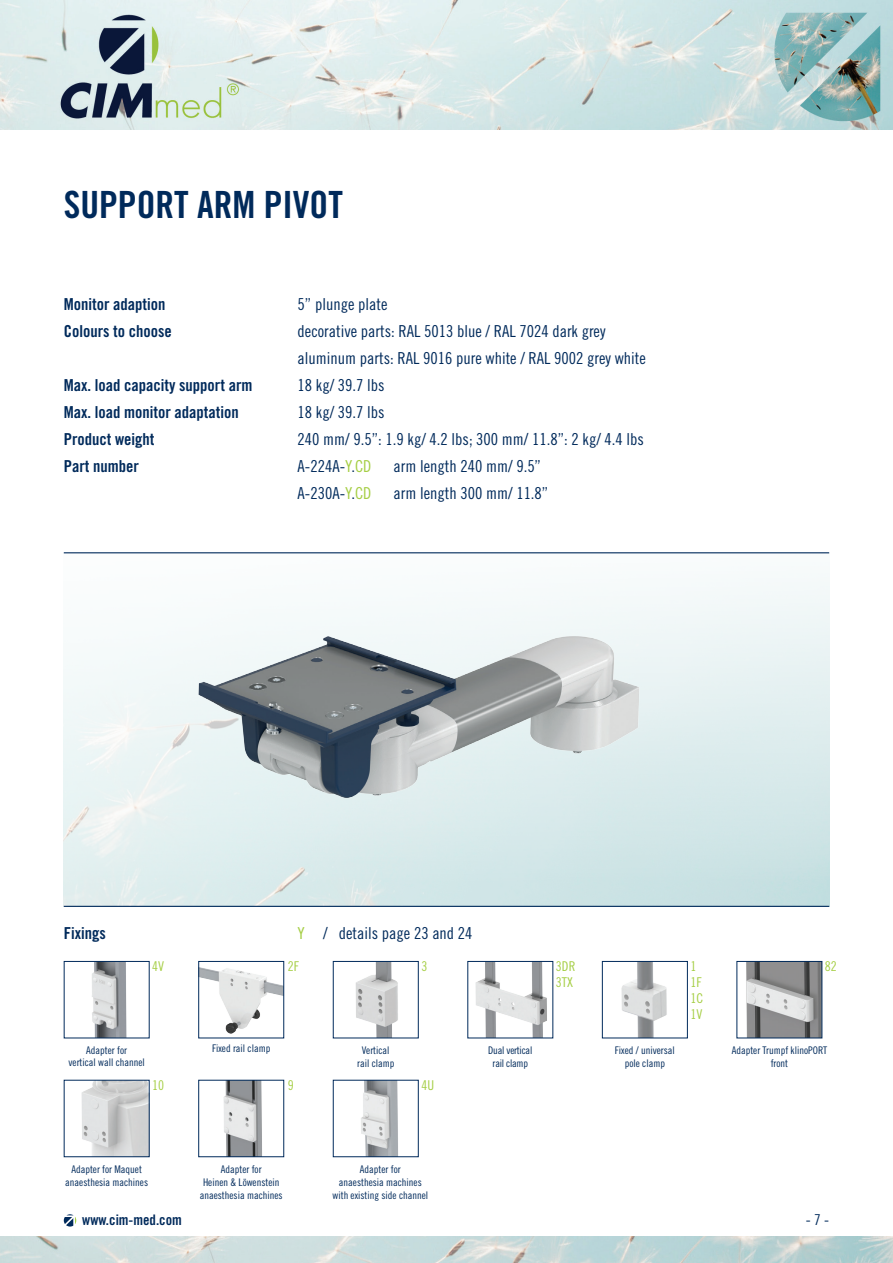
<style>
.page{position:relative;width:893px;height:1263px;background:#fff}
.page>*{position:absolute;margin:0;border:0;box-sizing:border-box;transform-origin:0 0}
.t1{font:37.5px "Trade Gothic LT Std Bd Cn 20";color:#002a5b}
.t2{font:16.5px/27px "Trade Gothic LT Std Cn 18";color:#002a5b}
.t3{font:16.5px/27px "Trade Gothic LT Std Bd Cn 20";color:#002a5b}
.t4{font:15px "Trade Gothic LT Std Cn 18";color:#002a5b}
.t5{font:14.55px "Trade Gothic LT Std Bd Cn 20";color:#002a5b}
.t6{font:13.5px/16.2px "Trade Gothic LT Std Cn 18";color:#a5ce44;text-align:justify}
.t7{font:10.5px/12.6px "Trade Gothic LT Std Cn 18";color:#002a5b;text-align:center}
.t8{font:10.5px/12.6px "Trade Gothic LT Std Cn 18";letter-spacing:-.02em;color:#002a5b;text-align:center}
.s1{color:#a5ce44}
</style>
<div class="page">
<img style="left:0;top:0;width:893px;height:130px">
<img style="left:64px;top:553px;width:765px;height:353px">
<img style="left:0;top:1237px;width:893px;height:26px">
<svg style="left:64px;top:1214px;width:12px;height:12px"></svg>
<hr style="left:64px;top:906px;width:765px;height:1px;background:#002a5b">
<hr style="left:64px;top:552px;width:765px;height:1px;background:#002a5b">
<img style="left:361px;top:1082px;width:37px;height:73px">
<div style="left:333px;top:1080px;width:86px;height:77px;border:1px solid #002a5b"></div>
<img style="left:475px;top:963px;width:72px;height:73px">
<img style="left:81px;top:1082px;width:67px;height:73px">
<div style="left:64px;top:1080px;width:86px;height:77px;border:1px solid #002a5b"></div>
<img style="left:621px;top:963px;width:46px;height:73px">
<div style="left:602px;top:961px;width:86px;height:77px;border:1px solid #002a5b"></div>
<img style="left:223px;top:1082px;width:39px;height:73px">
<div style="left:198px;top:1080px;width:86px;height:77px;border:1px solid #002a5b"></div>
<img style="left:92px;top:963px;width:35px;height:73px">
<div style="left:64px;top:961px;width:86px;height:77px;border:1px solid #002a5b"></div>
<img style="left:356px;top:963px;width:42px;height:73px">
<div style="left:333px;top:961px;width:86px;height:77px;border:1px solid #002a5b"></div>
<img style="left:746px;top:963px;width:74px;height:73px">
<div style="left:736px;top:961px;width:86px;height:77px;border:1px solid #002a5b"></div>
<img style="left:200px;top:967px;width:82px;height:67px">
<div style="left:198px;top:961px;width:86px;height:77px;border:1px solid #002a5b"></div>
<h1 class="t1" style="left:64px;top:182px;width:281px">SUPPORT ARM PIVOT</h1>
<p class="t3" style="left:64px;top:290px;width:110px">Monitor adaption<br>Colours to choose</p>
<p class="t3" style="left:64px;top:371px;width:190px">Max. load capacity support arm<br>Max. load monitor adaptation<br>Product weight<br>Part number</p>
<p class="t2" style="left:298px;top:290px;width:350px">5” plunge plate<br>decorative parts: RAL 5013 blue / RAL 7024 dark grey aluminum parts: RAL 9016 pure white / RAL 9002 grey white<br>18 kg/ 39.7 lbs<br>18 kg/ 39.7 lbs<br>240 mm/ 9.5”: 1.9 kg/ 4.2 lbs; 300 mm/ 11.8”: 2 kg/ 4.4 lbs<br>A-224A-<span class="s1">Y</span>.<span class="s1">CD</span></p>
<p class="t2" style="left:394px;top:452px;width:149px">arm length 240 mm/ 9.5”</p>
<p class="t2" style="left:298px;top:479px;width:75px">A-230A-<span class="s1">Y</span>.<span class="s1">CD</span></p>
<p class="t2" style="left:394px;top:479px;width:156px">arm length 300 mm/ 11.8”</p>
<p class="t3" style="left:64px;top:919px;width:44px">Fixings</p>
<p class="t2" style="left:298px;top:919px;width:176px"><span class="s1">Y</span> / details page 23 and 24</p>
<p class="t6" style="left:152px;top:958px;width:13px">4V</p>
<p class="t6" style="left:690px;top:958px;width:7px">1</p>
<p class="t6" style="left:825px;top:958px;width:13px">82</p>
<p class="t6" style="left:690px;top:974px;width:14px">1F 1C 1V</p>
<p class="t6" style="left:288px;top:958px;width:13px">2F</p>
<p class="t6" style="left:421px;top:958px;width:7px">3</p>
<p class="t6" style="left:556px;top:958px;width:21px">3DR<br>3TX</p>
<p class="t7" style="left:212px;top:1041px;width:60px">Fixed rail clamp</p>
<p class="t7" style="left:68px;top:1043px;width:78px">Adapter for<br>vertical wall channel</p>
<p class="t7" style="left:615px;top:1044px;width:62px">Fixed / universal pole clamp</p>
<p class="t7" style="left:732px;top:1044px;width:97px">Adapter Trumpf klinoPORT front</p>
<p class="t7" style="left:357px;top:1044px;width:39px">Vertical rail clamp</p>
<p class="t8" style="left:488px;top:1044px;width:46px">Dual vertical rail clamp</p>
<p class="t6" style="left:152px;top:1076px;width:13px">10</p>
<p class="t6" style="left:288px;top:1076px;width:7px">9</p>
<p class="t6" style="left:421px;top:1076px;width:14px">4U</p>
<p class="t7" style="left:65px;top:1163px;width:84px">Adapter for Maquet anaesthesia machines</p>
<p class="t7" style="left:200px;top:1163px;width:84px">Adapter for<br>Heinen &amp; Löwenstein anaesthesia machines</p>
<p class="t7" style="left:333px;top:1163px;width:97px">Adapter for<br>anaesthesia machines with existing side channel</p>
<p class="t5" style="left:82px;top:1211px;width:101px">www.cim-med.com</p>
<p class="t4" style="left:806px;top:1210px;width:25px">- 7 -</p>
</div>
